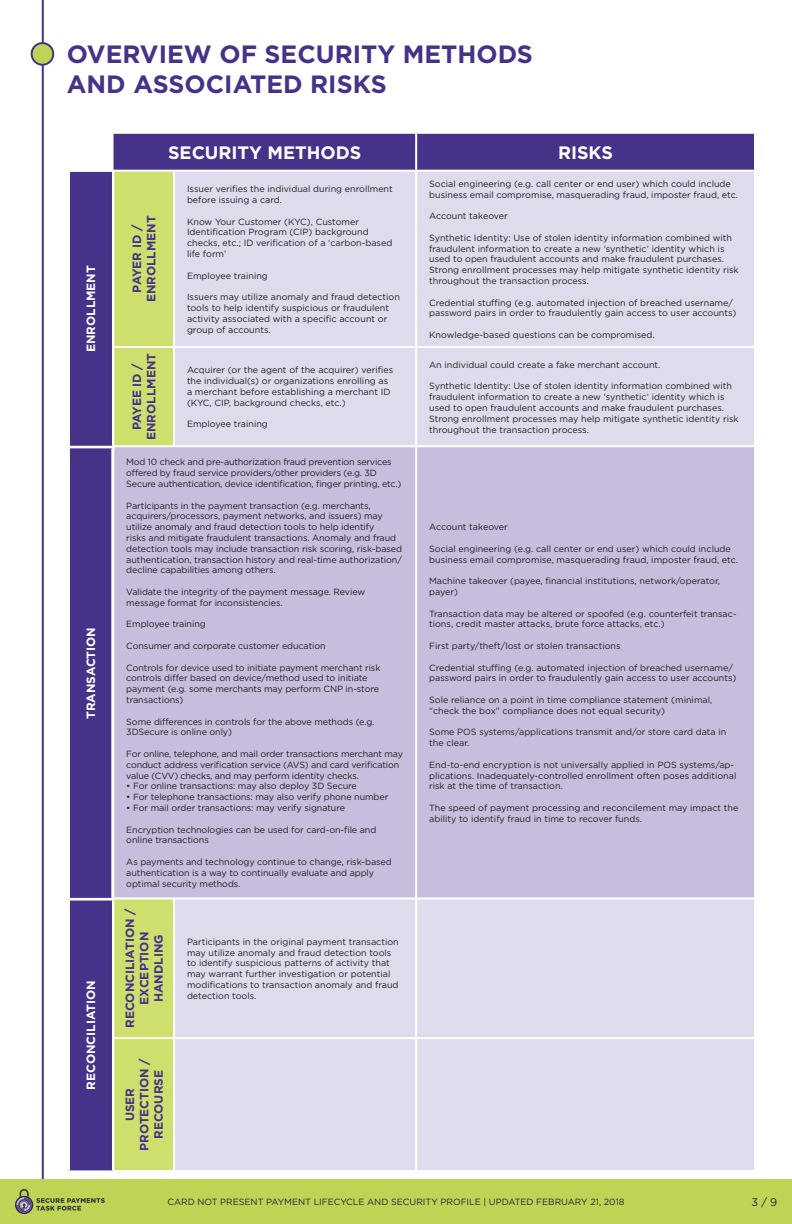
<style>
.page{position:relative;width:792px;height:1224px;background:#fff}
.page>*{position:absolute;margin:0;border:0;box-sizing:border-box;transform-origin:0 0}
.t1{font:700 25px/30px "Gotham";color:#463289}
.t2{font:700 18px "Gotham";color:#fff}
.t3{font:700 12px/14.4px "Gotham";color:#463289;text-align:center}
.t4{font:700 12px "Gotham";color:#fff}
.t5{font:11px "Gotham";color:#2b2242}
.t6{font:9px/10.8px "Gotham";color:#231f20}
.t7{font:9px/10.8px "Gotham";letter-spacing:-.02em;color:#231f20}
.t8{font:9px "Gotham";color:#2b2242}
</style>
<div class="page">
<hr style="left:42px;top:0;width:2px;height:1224px;background:#463289">
<div style="left:0;top:1179px;width:792px;height:45px;background:#bed454"></div>
<div style="left:32px;top:43px;width:21px;height:22px;background:#bed454;border-radius:50%"></div>
<div style="left:31px;top:42px;width:23px;height:24px;border:2px solid #463289;border-radius:50%"></div>
<svg style="left:15px;top:1189px;width:90px;height:25px"></svg>
<div style="left:113px;top:134px;width:641px;height:36px;background:#463289"></div>
<div style="left:114px;top:172px;width:59px;height:998px;background:#cfdf6d"></div>
<div style="left:175px;top:172px;width:579px;height:998px;background:#e0dbec"></div>
<div style="left:114px;top:447px;width:640px;height:450px;background:#c7bedd"></div>
<hr style="left:112px;top:346px;width:62px;height:2px;background:#fff">
<hr style="left:174px;top:346px;width:242px;height:2px;background:#fff">
<hr style="left:416px;top:346px;width:340px;height:2px;background:#fff">
<hr style="left:112px;top:445px;width:62px;height:2px;background:#fff">
<hr style="left:174px;top:445px;width:242px;height:2px;background:#fff">
<hr style="left:416px;top:445px;width:340px;height:2px;background:#fff">
<hr style="left:112px;top:897px;width:62px;height:2px;background:#fff">
<hr style="left:174px;top:897px;width:242px;height:2px;background:#fff">
<hr style="left:416px;top:897px;width:340px;height:2px;background:#fff">
<hr style="left:112px;top:1037px;width:62px;height:2px;background:#fff">
<hr style="left:174px;top:1037px;width:242px;height:2px;background:#fff">
<hr style="left:416px;top:1037px;width:340px;height:2px;background:#fff">
<hr style="left:415px;top:134px;width:2px;height:36px;background:#fff">
<hr style="left:415px;top:172px;width:2px;height:174px;background:#fff">
<hr style="left:415px;top:348px;width:2px;height:97px;background:#fff">
<hr style="left:415px;top:447px;width:2px;height:450px;background:#fff">
<hr style="left:415px;top:899px;width:2px;height:138px;background:#fff">
<hr style="left:415px;top:1039px;width:2px;height:131px;background:#fff">
<div style="left:70px;top:172px;width:42px;height:998px;background:#463289"></div>
<hr style="left:111px;top:448px;width:3px;height:450px;background:#fff">
<svg style="left:68px;top:171px;width:44px;height:1px"></svg>
<hr style="left:70px;top:446px;width:44px;height:2px;background:#fff">
<hr style="left:70px;top:898px;width:44px;height:3px;background:#fff">
<p class="t1" style="left:67px;top:39px;width:468px">OVERVIEW OF SECURITY METHODS<br>AND ASSOCIATED RISKS</p>
<p class="t4" style="left:84px;top:352px;width:88px;rotate:-90deg">ENROLLMENT</p>
<p class="t4" style="left:84px;top:719px;width:94px;rotate:-90deg">TRANSACTION</p>
<p class="t4" style="left:84px;top:1090px;width:111px;rotate:-90deg">RECONCILIATION</p>
<p class="t3" style="left:130px;top:293px;width:70px;rotate:-90deg">PAYER ID /</p>
<p class="t3" style="left:144px;top:302px;width:88px;rotate:-90deg">ENROLLMENT</p>
<p class="t3" style="left:130px;top:430px;width:69px;rotate:-90deg">PAYEE ID /</p>
<p class="t3" style="left:144px;top:440px;width:88px;rotate:-90deg">ENROLLMENT</p>
<p class="t2" style="left:168px;top:142px;width:195px">SECURITY METHODS</p>
<p class="t2" style="left:558px;top:142px;width:57px">RISKS</p>
<p class="t6" style="left:187px;top:184px;width:207px">Issuer verifies the individual during enrollment before issuing a card.</p>
<p class="t6" style="left:187px;top:216px;width:207px">Know Your Customer (KYC), Customer Identification Program (CIP) background checks, etc.; ID verification of a ‘carbon-based life form’</p>
<p class="t6" style="left:187px;top:270px;width:82px">Employee training</p>
<p class="t6" style="left:187px;top:292px;width:214px">Issuers may utilize anomaly and fraud detection tools to help identify suspicious or fraudulent activity associated with a specific account or group of accounts.</p>
<p class="t6" style="left:187px;top:365px;width:208px">Acquirer (or the agent of the acquirer) verifies the individual(s) or organizations enrolling as a merchant before establishing a merchant ID (KYC, CIP, background checks, etc.)</p>
<p class="t6" style="left:187px;top:419px;width:82px">Employee training</p>
<p class="t6" style="left:429px;top:178px;width:310px">Social engineering (e.g. call center or end user) which could include business email compromise, masquerading fraud, imposter fraud, etc.</p>
<p class="t6" style="left:429px;top:211px;width:80px">Account takeover</p>
<p class="t6" style="left:429px;top:232px;width:311px">Synthetic Identity: Use of stolen identity information combined with fraudulent information to create a new ‘synthetic’ identity which is used to open fraudulent accounts and make fraudulent purchases.<br>Strong enrollment processes may help mitigate synthetic identity risk throughout the transaction process.</p>
<p class="t6" style="left:429px;top:297px;width:309px">Credential stuffing (e.g. automated injection of breached username/ password pairs in order to fraudulently gain access to user accounts)</p>
<p class="t6" style="left:429px;top:329px;width:227px">Knowledge-based questions can be compromised.</p>
<p class="t6" style="left:429px;top:359px;width:233px">An individual could create a fake merchant account.</p>
<p class="t6" style="left:429px;top:381px;width:311px">Synthetic Identity: Use of stolen identity information combined with fraudulent information to create a new ‘synthetic’ identity which is used to open fraudulent accounts and make fraudulent purchases.<br>Strong enrollment processes may help mitigate synthetic identity risk throughout the transaction process.</p>
<p class="t7" style="left:126px;top:457px;width:277px">Mod 10 check and pre-authorization fraud prevention services offered by fraud service providers/other providers (e.g. 3D<br>Secure authentication, device identification, finger printing, etc.)</p>
<p class="t6" style="left:126px;top:500px;width:277px">Participants in the payment transaction (e.g. merchants, acquirers/processors, payment networks, and issuers) may utilize anomaly and fraud detection tools to help identify<br>risks and mitigate fraudulent transactions. Anomaly and fraud detection tools may include transaction risk scoring, risk-based authentication, transaction history and real-time authorization/ decline capabilities among others.</p>
<p class="t6" style="left:126px;top:586px;width:240px">Validate the integrity of the payment message. Review message format for inconsistencies.</p>
<p class="t6" style="left:126px;top:619px;width:81px">Employee training</p>
<p class="t6" style="left:126px;top:640px;width:201px">Consumer and corporate customer education</p>
<p class="t6" style="left:126px;top:662px;width:256px">Controls for device used to initiate payment merchant risk controls differ based on device/method used to initiate payment (e.g. some merchants may perform CNP in-store transactions)</p>
<p class="t6" style="left:126px;top:716px;width:250px">Some differences in controls for the above methods (e.g.<br>3DSecure is online only)</p>
<p class="t7" style="left:126px;top:748px;width:278px">For online, telephone, and mail order transactions merchant may conduct address verification service (AVS) and card verification value (CVV) checks, and may perform identity checks.</p>
<p class="t6" style="left:126px;top:781px;width:232px">• For online transactions: may also deploy 3D Secure</p>
<p class="t6" style="left:126px;top:792px;width:264px">• For telephone transactions: may also verify phone number</p>
<p class="t6" style="left:126px;top:802px;width:220px">• For mail order transactions: may verify signature</p>
<p class="t6" style="left:126px;top:824px;width:252px">Encryption technologies can be used for card-on-file and online transactions</p>
<p class="t6" style="left:126px;top:856px;width:267px">As payments and technology continue to change, risk-based authentication is a way to continually evaluate and apply optimal security methods.</p>
<p class="t3" style="left:123px;top:1028px;width:121px;rotate:-90deg">RECONCILIATION /<br>EXCEPTION<br>HANDLING</p>
<p class="t3" style="left:123px;top:1151px;width:95px;rotate:-90deg">USER<br>PROTECTION /<br>RECOURSE</p>
<p class="t6" style="left:187px;top:936px;width:213px">Participants in the original payment transaction may utilize anomaly and fraud detection tools to identify suspicious patterns of activity that may warrant further investigation or potential modifications to transaction anomaly and fraud detection tools.</p>
<p class="t6" style="left:429px;top:522px;width:80px">Account takeover</p>
<p class="t6" style="left:429px;top:543px;width:310px">Social engineering (e.g. call center or end user) which could include business email compromise, masquerading fraud, imposter fraud, etc.</p>
<p class="t6" style="left:429px;top:576px;width:292px">Machine takeover (payee, financial institutions, network/operator, payer)</p>
<p class="t6" style="left:429px;top:608px;width:309px">Transaction data may be altered or spoofed (e.g. counterfeit transac&shy;tions, credit master attacks, brute force attacks, etc.)</p>
<p class="t6" style="left:429px;top:640px;width:193px">First party/theft/lost or stolen transactions</p>
<p class="t6" style="left:429px;top:662px;width:309px">Credential stuffing (e.g. automated injection of breached username/ password pairs in order to fraudulently gain access to user accounts)</p>
<p class="t6" style="left:429px;top:694px;width:285px">Sole reliance on a point in time compliance statement (minimal, “check the box” compliance does not equal security)</p>
<p class="t6" style="left:429px;top:727px;width:299px">Some POS systems/applications transmit and/or store card data in the clear.</p>
<p class="t6" style="left:429px;top:759px;width:309px">End-to-end encryption is not universally applied in POS systems/ap&shy;plications. Inadequately-controlled enrollment often poses additional risk at the time of transaction.</p>
<p class="t6" style="left:429px;top:802px;width:311px">The speed of payment processing and reconcilement may impact the ability to identify fraud in time to recover funds.</p>
<p class="t8" style="left:167px;top:1196px;width:459px">CARD NOT PRESENT PAYMENT LIFECYCLE AND SECURITY PROFILE | UPDATED FEBRUARY 21, 2018</p>
<p class="t5" style="left:751px;top:1195px;width:28px">3 / 9</p>
</div>
